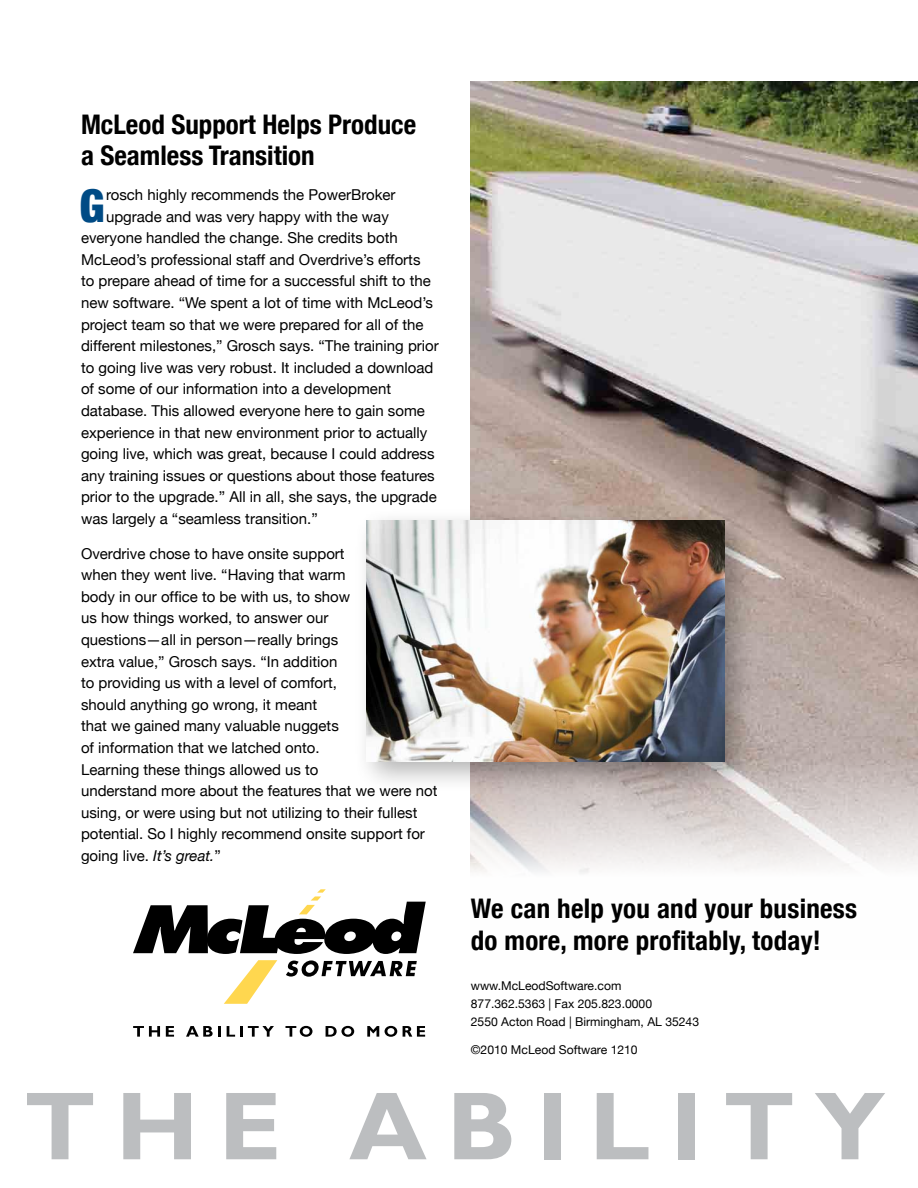
<style>
.page{position:relative;width:918px;height:1188px;background:#fff}
.page>*{position:absolute;margin:0;border:0;box-sizing:border-box;transform-origin:0 0}
.t1{font:900 condensed 45.3px "Helvetica Neue";color:#004b85}
.t2{font:700 condensed 27px/31.5px "Helvetica Neue";color:#000}
.t3{font:15px/21.6px "Helvetica Neue";color:#000}
.t4{font:12.15px/18px "Helvetica Neue";color:#000}
.s1{font-style:italic}
</style>
<div class="page">
<svg style="left:27px;top:1093px;width:66px;height:66px"></svg>
<svg style="left:123px;top:1093px;width:68px;height:66px"></svg>
<svg style="left:226px;top:1093px;width:50px;height:66px"></svg>
<svg style="left:349px;top:1093px;width:78px;height:66px"></svg>
<svg style="left:454px;top:1093px;width:57px;height:66px"></svg>
<div style="left:544px;top:1093px;width:17px;height:66px;background:#bcbec0"></div>
<svg style="left:597px;top:1093px;width:51px;height:66px"></svg>
<div style="left:678px;top:1093px;width:17px;height:66px;background:#bcbec0"></div>
<svg style="left:726px;top:1093px;width:66px;height:66px"></svg>
<svg style="left:815px;top:1093px;width:70px;height:66px"></svg>
<svg style="left:133px;top:1026px;width:27px;height:11px"></svg>
<svg style="left:166px;top:1026px;width:8px;height:11px"></svg>
<svg style="left:186px;top:1026px;width:35px;height:11px"></svg>
<svg style="left:227px;top:1026px;width:47px;height:11px"></svg>
<svg style="left:285px;top:1026px;width:28px;height:11px"></svg>
<svg style="left:326px;top:1026px;width:28px;height:11px"></svg>
<svg style="left:367px;top:1026px;width:12px;height:11px"></svg>
<svg style="left:385px;top:1026px;width:12px;height:11px"></svg>
<svg style="left:403px;top:1026px;width:22px;height:11px"></svg>
<svg style="left:224px;top:960px;width:53px;height:44px"></svg>
<svg style="left:133px;top:889px;width:293px;height:65px"></svg>
<svg style="left:286px;top:960px;width:131px;height:17px"></svg>
<img style="left:471px;top:81px;width:447px;height:792px">
<div style="left:353px;top:508px;width:404px;height:286px;background:#000;opacity:.3"></div>
<img style="left:367px;top:521px;width:358px;height:240px">
<h2 class="t2" style="left:81px;top:108px;width:337px">McLeod Support Helps Produce a Seamless Transition</h2>
<h1 class="t1" style="left:80px;top:178px;width:27px">G</h1>
<p class="t3" style="left:106px;top:184px;width:291px">rosch highly recommends the PowerBroker</p>
<p class="t3" style="left:106px;top:205px;width:284px">upgrade and was very happy with the way</p>
<p class="t3" style="left:81px;top:227px;width:318px">everyone handled the change. She credits both</p>
<p class="t3" style="left:81px;top:248px;width:341px">McLeod’s professional staff and Overdrive’s efforts</p>
<p class="t3" style="left:81px;top:270px;width:351px">to prepare ahead of time for a successful shift to the</p>
<p class="t3" style="left:81px;top:292px;width:353px">new software. “We spent a lot of time with McLeod’s</p>
<p class="t3" style="left:81px;top:313px;width:344px">project team so that we were prepared for all of the</p>
<p class="t3" style="left:81px;top:335px;width:359px">different milestones,” Grosch says. “The training prior</p>
<p class="t3" style="left:81px;top:356px;width:354px">to going live was very robust. It included a download</p>
<p class="t3" style="left:81px;top:378px;width:312px">of some of our information into a development</p>
<p class="t3" style="left:81px;top:400px;width:345px">database. This allowed everyone here to gain some</p>
<p class="t3" style="left:81px;top:421px;width:348px">experience in that new environment prior to actually</p>
<p class="t3" style="left:81px;top:443px;width:355px">going live, which was great, because I could address</p>
<p class="t3" style="left:81px;top:464px;width:355px">any training issues or questions about those features</p>
<p class="t3" style="left:81px;top:486px;width:357px">prior to the upgrade.” All in all, she says, the upgrade</p>
<p class="t3" style="left:81px;top:508px;width:238px">was largely a “seamless transition.”</p>
<p class="t3" style="left:81px;top:542px;width:358px">Overdrive chose to have onsite support<br>when they went live. “Having that warm<br>body in our office to be with us, to show<br>us how things worked, to answer our<br>questions—all in person—really brings<br>extra value,” Grosch says. “In addition<br>to providing us with a level of comfort,<br>should anything go wrong, it meant<br>that we gained many valuable nuggets<br>of information that we latched onto.<br>Learning these things allowed us to<br>understand more about the features that we were not using, or were using but not utilizing to their fullest potential. So I highly recommend onsite support for going live. <span class="s1">It’s great.</span>”</p>
<h2 class="t2" style="left:471px;top:893px;width:388px">We can help you and your business do more, more profitably, today!</h2>
<p class="t4" style="left:471px;top:976px;width:230px">www.McLeodSoftware.com<br>877.362.5363 | Fax 205.823.0000<br>2550 Acton Road | Birmingham, AL 35243</p>
<p class="t4" style="left:471px;top:1041px;width:168px">©2010 McLeod Software 1210</p>
</div>
